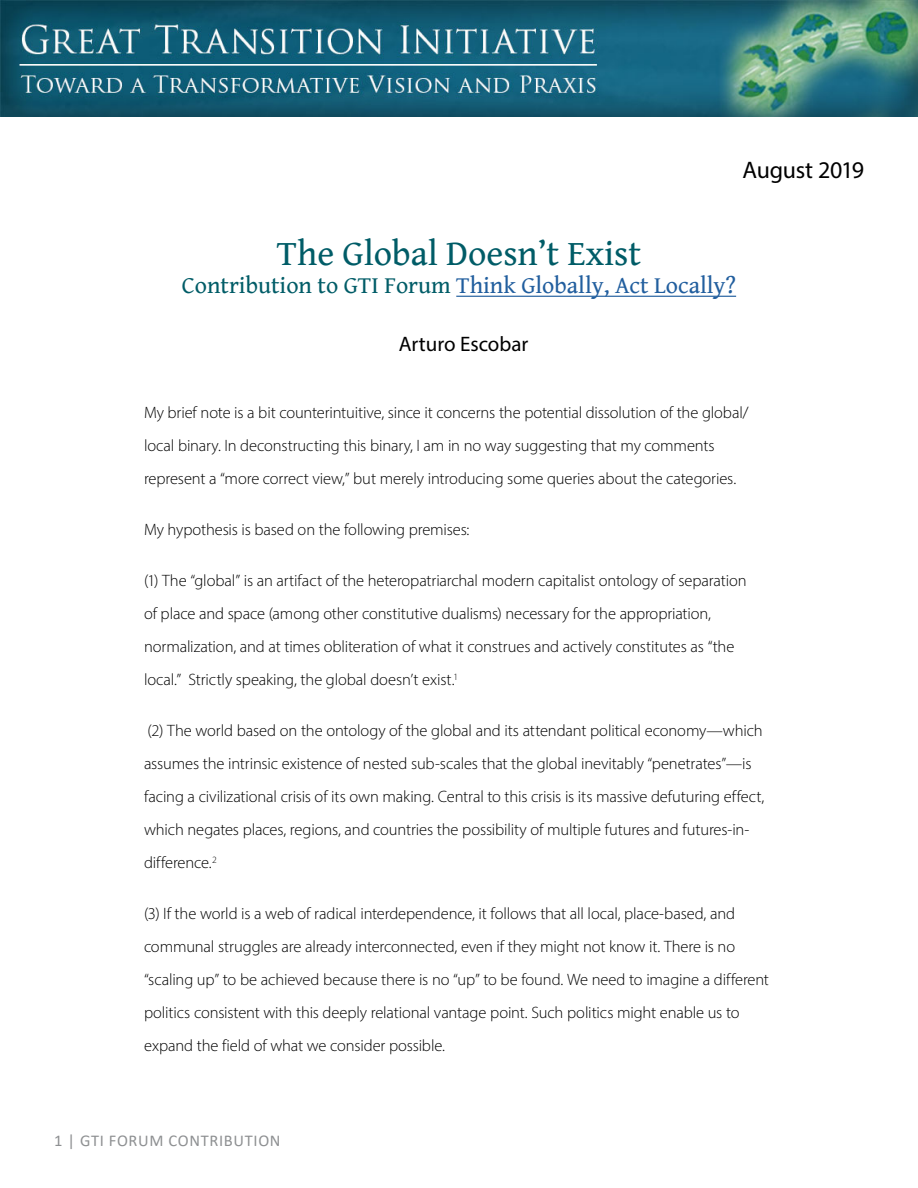
<style>
.page{position:relative;width:918px;height:1188px;background:#fff}
.page>*{position:absolute;margin:0;border:0;box-sizing:border-box;transform-origin:0 0}
.t1{font:36px "Gentium Book Basic";color:#005c67}
.t2{font:24px "Gentium Book Basic";color:#215e9e}
.t3{font:24px "Myriad Pro";letter-spacing:-.015em;color:#000}
.t4{font:21px "Myriad Pro";color:#000}
.t5{font:300 16.5px/33px "Myriad Pro";letter-spacing:-.005em;color:#000}
.t6{font:16.5px "Calibri";letter-spacing:.04em;color:#8e9092}
.s1{color:#005c67}
</style>
<div class="page">
<img style="left:0;top:1px;width:918px;height:116px">
<hr style="left:456px;top:296px;width:280px;height:1px;background:#215e9e">
<h2 class="t3" style="left:743px;top:155px;width:123px">August 2019</h2>
<h1 class="t1" style="left:277px;top:226px;width:366px">The Global Doesn’t Exist</h1>
<h2 class="t2" style="left:182px;top:268px;width:556px"><span class="s1">Contribution to GTI Forum</span> Think Globally, Act Locally?</h2>
<p class="t4" style="left:399px;top:331px;width:131px">Arturo Escobar</p>
<p class="t5" style="left:144px;top:396px;width:606px">My brief note is a bit counterintuitive, since it concerns the potential dissolution of the global/ local binary. In deconstructing this binary, I am in no way suggesting that my comments represent a “more correct view,” but merely introducing some queries about the categories.</p>
<p class="t5" style="left:144px;top:513px;width:327px">My hypothesis is based on the following premises:</p>
<p class="t5" style="left:144px;top:564px;width:604px">(1) The “global” is an artifact of the heteropatriarchal modern capitalist ontology of separation of place and space (among other constitutive dualisms) necessary for the appropriation, normalization, and at times obliteration of what it construes and actively constitutes as “the local.” Strictly speaking, the global doesn’t exist.<sup>1</sup></p>
<p class="t5" style="left:144px;top:714px;width:622px">(2) The world based on the ontology of the global and its attendant political economy—which assumes the intrinsic existence of nested sub-scales that the global inevitably “penetrates”—is facing a civilizational crisis of its own making. Central to this crisis is its massive defuturing effect, which negates places, regions, and countries the possibility of multiple futures and futures-in&shy;difference.<sup>2</sup></p>
<p class="t5" style="left:144px;top:897px;width:627px">(3) If the world is a web of radical interdependence, it follows that all local, place-based, and communal struggles are already interconnected, even if they might not know it. There is no “scaling up” to be achieved because there is no “up” to be found. We need to imagine a different politics consistent with this deeply relational vantage point. Such politics might enable us to expand the field of what we consider possible.</p>
<p class="t6" style="left:54px;top:1129px;width:228px">1 | GTI FORUM CONTRIBUTION</p>
</div>
